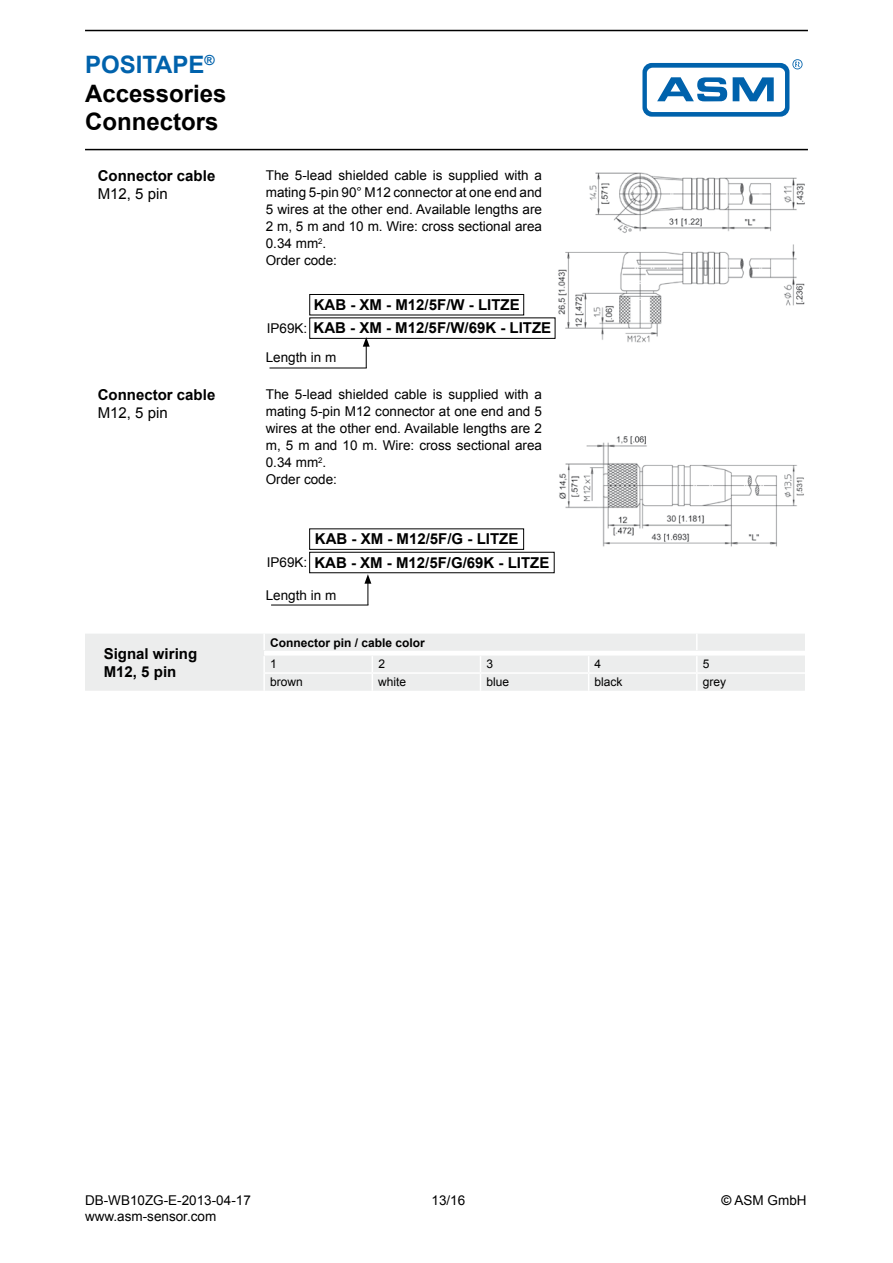
<style>
.page{position:relative;width:893px;height:1263px;background:#fff}
.page>*{position:absolute;margin:0;border:0;box-sizing:border-box;transform-origin:0 0}
.t1{font:700 24px/28.8px "Arial";color:#000}
.t2{font:700 15px/18px "Arial";color:#000}
.t3{font:15px "Arial";color:#000}
.t4{font:13.5px/17.1px "Arial";color:#000}
.t5{font:12px "Arial";color:#000}
.t6{font:700 12px "Arial";color:#000}
.s1{color:#0062ac}
.s2{font-weight:700}
</style>
<div class="page">
<div style="left:642px;top:63px;width:147px;height:54px;background:#0062ac;border-radius:9px"></div>
<div style="left:647px;top:68px;width:138px;height:44px;background:#fff;border-radius:6px"></div>
<svg style="left:733px;top:77px;width:41px;height:24px"></svg>
<svg style="left:657px;top:77px;width:70px;height:24px"></svg>
<svg style="left:792px;top:59px;width:10px;height:10px"></svg>
<hr style="left:85px;top:149px;width:723px;height:1px;background:#000">
<hr style="left:85px;top:30px;width:723px;height:1px;background:#000">
<img style="left:555px;top:172px;width:250px;height:171px">
<img style="left:559px;top:436px;width:245px;height:111px">
<div style="left:309px;top:317px;width:246px;height:22px;border:1px solid #000"></div>
<hr style="left:269px;top:368px;width:98px;height:1px;background:#000">
<svg style="left:363px;top:337px;width:7px;height:31px"></svg>
<hr style="left:271px;top:605px;width:97px;height:1px;background:#000">
<svg style="left:364px;top:574px;width:7px;height:31px"></svg>
<div style="left:309px;top:294px;width:215px;height:21px;border:1px solid #000"></div>
<div style="left:309px;top:528px;width:215px;height:22px;border:1px solid #000"></div>
<svg style="left:85px;top:634px;width:720px;height:57px;background:#edeeee"></svg>
<h1 class="t1" style="left:85px;top:51px;width:143px"><span class="s1">POSITAPE</span><sup>®<br></sup>Accessories<br>Connectors</h1>
<p class="t2" style="left:98px;top:167px;width:119px">Connector cable</p>
<p class="t3" style="left:98px;top:184px;width:72px">M12, 5 pin</p>
<p class="t2" style="left:98px;top:386px;width:119px">Connector cable</p>
<p class="t3" style="left:98px;top:403px;width:72px">M12, 5 pin</p>
<p class="t2" style="left:104px;top:645px;width:95px">Signal wiring<br>M12, 5 pin</p>
<p class="t4" style="left:266px;top:167px;width:278px">The 5-lead shielded cable is supplied with a mating 5-pin 90° M12 connector at one end and<br>5 wires at the other end. Available lengths are<br>2 m, 5 m and 10 m. Wire: cross sectional area<br>0.34 mm<sup>2</sup>.<br>Order code:</p>
<p class="t4" style="left:267px;top:319px;width:42px">IP69K:</p>
<p class="t2" style="left:314px;top:296px;width:207px">KAB - XM - M12/5F/W - LITZE</p>
<p class="t2" style="left:314px;top:320px;width:239px">KAB - XM - M12/5F/W/69K - LITZE</p>
<p class="t4" style="left:266px;top:349px;width:72px">Length in m</p>
<p class="t4" style="left:266px;top:386px;width:278px">The 5-lead shielded cable is supplied with a mating 5-pin M12 connector at one end and 5 wires at the other end. Available lengths are 2 m, 5 m and 10 m. Wire: cross sectional area<br>0.34 mm<sup>2</sup>.<br>Order code:</p>
<p class="t4" style="left:267px;top:554px;width:42px">IP69K:</p>
<p class="t2" style="left:315px;top:531px;width:205px">KAB - XM - M12/5F/G - LITZE</p>
<p class="t2" style="left:314px;top:554px;width:237px">KAB - XM - M12/5F/G/69K - LITZE</p>
<p class="t4" style="left:266px;top:587px;width:72px">Length in m</p>
<p class="t6" style="left:270px;top:634px;width:156px">Connector pin / cable color</p>
<p class="t5" style="left:270px;top:656px;width:8px">1</p>
<p class="t5" style="left:378px;top:656px;width:8px">2</p>
<p class="t5" style="left:486px;top:656px;width:8px">3</p>
<p class="t5" style="left:595px;top:656px;width:8px">4</p>
<p class="t5" style="left:703px;top:656px;width:8px">5</p>
<p class="t5" style="left:270px;top:674px;width:34px">brown</p>
<p class="t5" style="left:378px;top:674px;width:30px">white</p>
<p class="t5" style="left:486px;top:674px;width:24px">blue</p>
<p class="t5" style="left:595px;top:674px;width:30px">black</p>
<p class="t5" style="left:703px;top:674px;width:25px">grey</p>
<p class="t4" style="left:85px;top:1191px;width:167px">DB-WB10ZG-E-2013-04-17</p>
<p class="t4" style="left:432px;top:1191px;width:35px">13/16</p>
<p class="t4" style="left:722px;top:1191px;width:86px"><span class="s2">©</span> ASM GmbH</p>
<p class="t4" style="left:85px;top:1208px;width:133px">www.asm-sensor.com</p>
</div>
